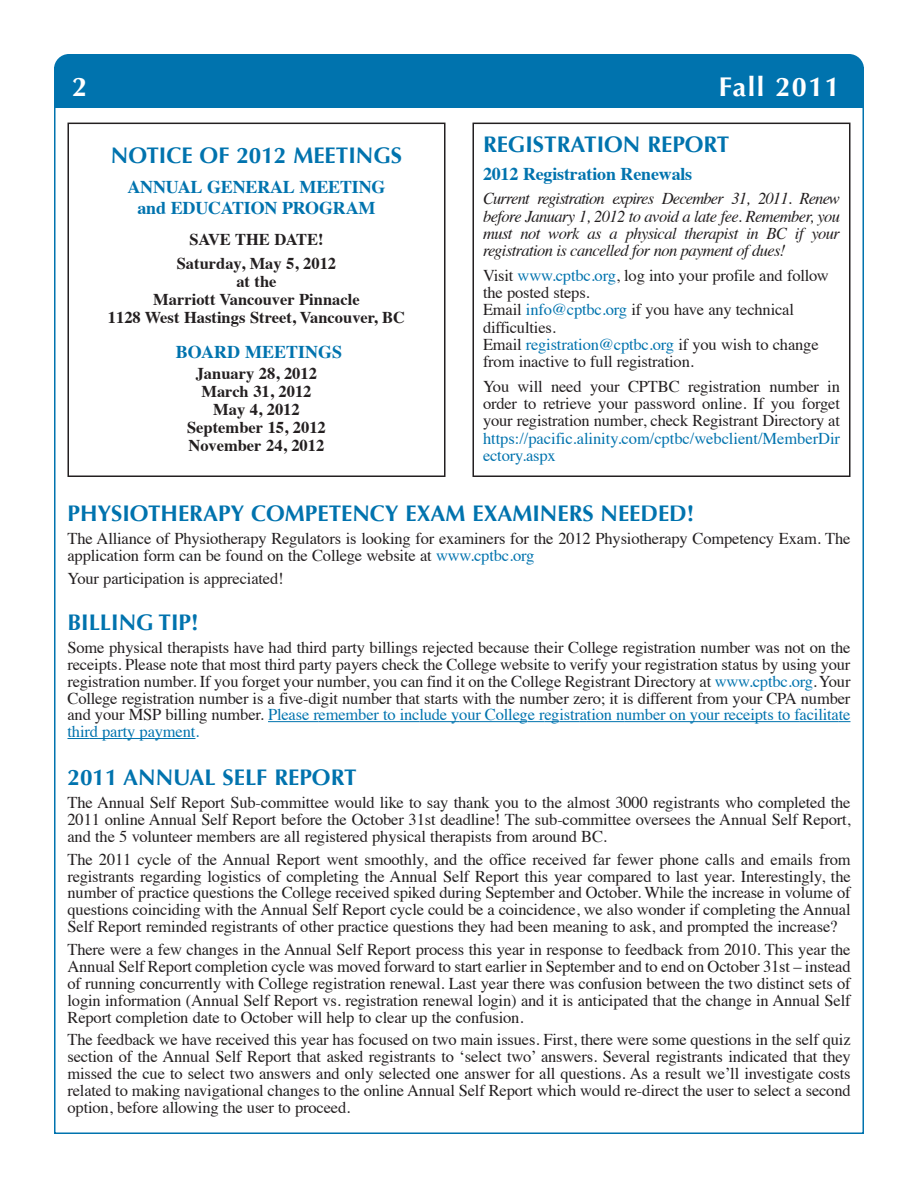
<style>
.page{position:relative;width:918px;height:1188px;background:#fff}
.page>*{position:absolute;margin:0;border:0;box-sizing:border-box;transform-origin:0 0}
.t1{font:700 27px "Optima";letter-spacing:.055em;color:#fff}
.t2{font:700 22.5px "Optima";color:#0073ae}
.t3{font:700 18px/21px "Times";letter-spacing:-.01em;color:#0073ae;text-align:center}
.t4{font:16.5px/16.8px "Times";letter-spacing:-.01em;color:#231f20;text-align:justify}
.t5{font:italic 16.5px/17.2px "Times";letter-spacing:-.035em;color:#231f20;text-align:justify}
.t6{font:700 16.5px/18px "Times";color:#231f20;text-align:center}
.s1{color:#0073ae}
</style>
<div class="page">
<div style="left:54px;top:54px;width:810px;height:54px;background:#0073ae;border-radius:15px"></div>
<div style="left:54px;top:68px;width:810px;height:40px;background:#0073ae"></div>
<div style="left:68px;top:123px;width:378px;height:354px;border:2px solid #231f20"></div>
<div style="left:472px;top:123px;width:378px;height:354px;border:2px solid #231f20"></div>
<hr style="left:268px;top:721px;width:51px;height:1px;background:#0073ae">
<hr style="left:319px;top:721px;width:100px;height:1px;background:#0073ae">
<hr style="left:419px;top:721px;width:40px;height:1px;background:#0073ae">
<hr style="left:459px;top:721px;width:61px;height:1px;background:#0073ae">
<svg style="left:520px;top:721px;width:67px;height:1px"></svg>
<hr style="left:587px;top:721px;width:37px;height:1px;background:#0073ae">
<hr style="left:624px;top:721px;width:74px;height:1px;background:#0073ae">
<hr style="left:698px;top:721px;width:31px;height:1px;background:#0073ae">
<hr style="left:729px;top:721px;width:71px;height:1px;background:#0073ae">
<hr style="left:800px;top:721px;width:39px;height:1px;background:#0073ae">
<svg style="left:68px;top:738px;width:22px;height:1px"></svg>
<hr style="left:90px;top:738px;width:33px;height:1px;background:#0073ae">
<hr style="left:123px;top:738px;width:32px;height:1px;background:#0073ae">
<hr style="left:155px;top:738px;width:40px;height:1px;background:#0073ae">
<p class="t1" style="left:72px;top:71px;width:17px">2</p>
<p class="t1" style="left:719px;top:71px;width:123px">Fall 2011</p>
<p class="t2" style="left:111px;top:142px;width:293px">NOTICE OF 2012 MEETINGS</p>
<p class="t3" style="left:127px;top:178px;width:260px">ANNUAL GENERAL MEETING and EDUCATION PROGRAM</p>
<p class="t6" style="left:177px;top:229px;width:161px;line-height:24px">SAVE THE DATE!<br>Saturday, May 5, 2012</p>
<p class="t6" style="left:108px;top:274px;width:299px">at the<br>Marriott Vancouver Pinnacle<br>1128 West Hastings Street, Vancouver, BC</p>
<p class="t3" style="left:176px;top:343px;width:168px">BOARD MEETINGS</p>
<p class="t6" style="left:187px;top:365px;width:140px">January 28, 2012<br>March 31, 2012<br>May 4, 2012<br>September 15, 2012<br>November 24, 2012</p>
<p class="t2" style="left:483px;top:131px;width:248px">REGISTRATION REPORT</p>
<p class="t3" style="left:483px;top:165px;width:211px">2012 Registration Renewals</p>
<p class="t5" style="left:483px;top:192px;width:359px">Current registration expires December 31, 2011. Renew before January 1, 2012 to avoid a late fee. Remember, you must not work as a physical therapist in BC if your registration is cancelled for non payment of dues!</p>
<p class="t4" style="left:483px;top:268px;width:347px;line-height:17.2px;text-align:left">Visit <span class="s1">www.cptbc.org</span>, log into your profile and follow the posted steps.<br>Email <span class="s1">info@cptbc.org</span> if you have any technical difficulties.<br>Email <span class="s1">registration@cptbc.org</span> if you wish to change from inactive to full registration.</p>
<p class="t4" style="left:483px;top:379px;width:359px;line-height:17.2px">You will need your CPTBC registration number in order to retrieve your password online. If you forget your registration number, check Registrant Directory at <span class="s1">https://pacific.alinity.com/cptbc/webclient/MemberDir ectory.aspx</span></p>
<p class="t2" style="left:68px;top:500px;width:628px">PHYSIOTHERAPY COMPETENCY EXAM EXAMINERS NEEDED!</p>
<p class="t4" style="left:68px;top:531px;width:785px">The Alliance of Physiotherapy Regulators is looking for examiners for the 2012 Physiotherapy Competency Exam. The application form can be found on the College website at <span class="s1">www.cptbc.org</span></p>
<p class="t4" style="left:68px;top:571px;width:218px">Your participation is appreciated!</p>
<p class="t2" style="left:68px;top:609px;width:133px">BILLING TIP!</p>
<p class="t4" style="left:68px;top:640px;width:785px">Some physical therapists have had third party billings rejected because their College registration number was not on the receipts. Please note that most third party payers check the College website to verify your registration status by using your registration number. If you forget your number, you can find it on the College Registrant Directory at <span class="s1">www.cptbc.org</span>. Your College registration number is a five-digit number that starts with the number zero; it is different from your CPA number and your MSP billing number. <span class="s1">Please remember to include your College registration number on your receipts to facilitate third party payment.</span></p>
<p class="t2" style="left:68px;top:765px;width:291px">2011 ANNUAL SELF REPORT</p>
<p class="t4" style="left:68px;top:796px;width:785px">The Annual Self Report Sub-committee would like to say thank you to the almost 3000 registrants who completed the 2011 online Annual Self Report before the October 31st deadline! The sub-committee oversees the Annual Self Report, and the 5 volunteer members are all registered physical therapists from around BC.</p>
<p class="t4" style="left:68px;top:852px;width:785px">The 2011 cycle of the Annual Report went smoothly, and the office received far fewer phone calls and emails from registrants regarding logistics of completing the Annual Self Report this year compared to last year. Interestingly, the number of practice questions the College received spiked during September and October. While the increase in volume of questions coinciding with the Annual Self Report cycle could be a coincidence, we also wonder if completing the Annual Self Report reminded registrants of other practice questions they had been meaning to ask, and prompted the increase?</p>
<p class="t4" style="left:68px;top:943px;width:785px">There were a few changes in the Annual Self Report process this year in response to feedback from 2010. This year the Annual Self Report completion cycle was moved forward to start earlier in September and to end on October 31st – instead of running concurrently with College registration renewal. Last year there was confusion between the two distinct sets of login information (Annual Self Report vs. registration renewal login) and it is anticipated that the change in Annual Self Report completion date to October will help to clear up the confusion.</p>
<p class="t4" style="left:68px;top:1033px;width:785px">The feedback we have received this year has focused on two main issues. First, there were some questions in the self quiz section of the Annual Self Report that asked registrants to ‘select two’ answers. Several registrants indicated that they missed the cue to select two answers and only selected one answer for all questions. As a result we’ll investigate costs related to making navigational changes to the online Annual Self Report which would re-direct the user to select a second option, before allowing the user to proceed.</p>
</div>
